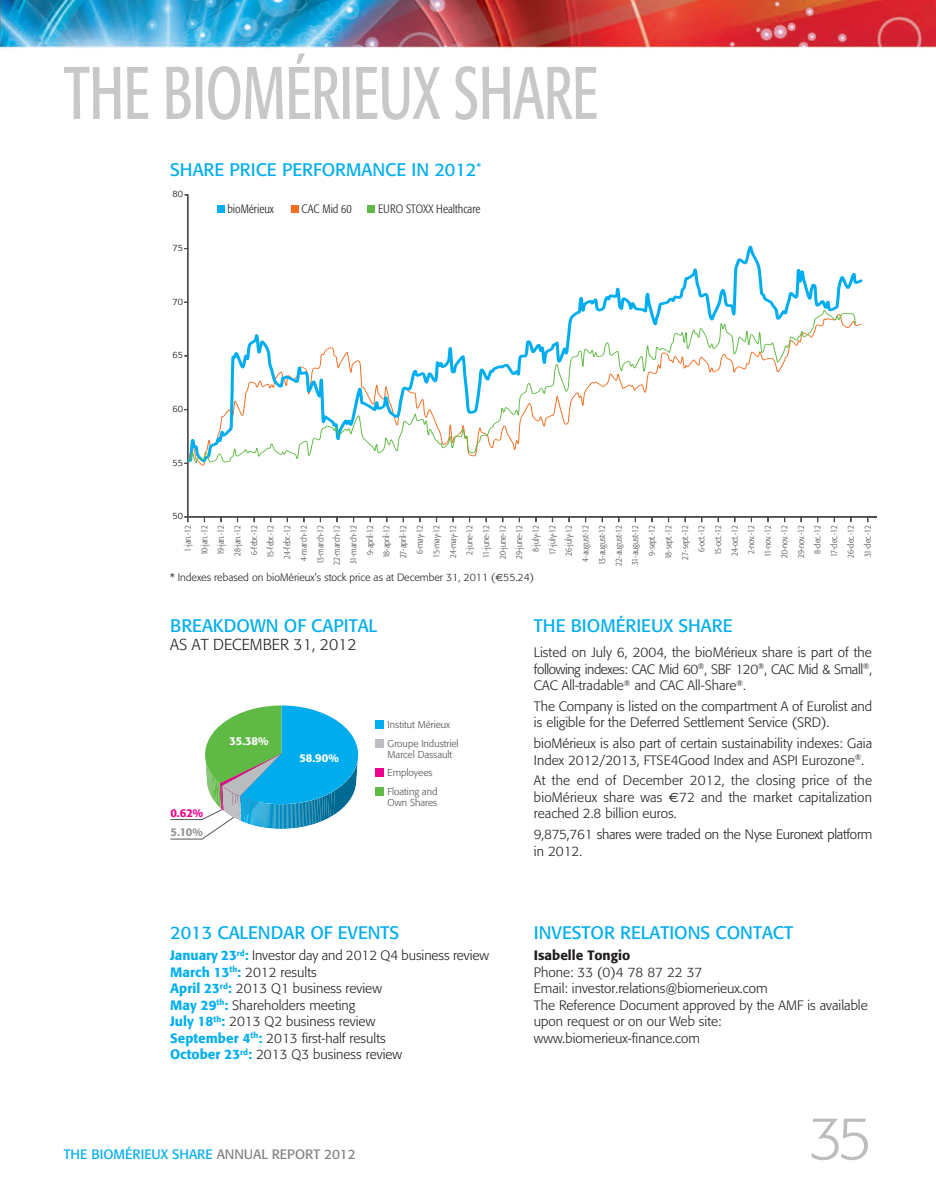
<style>
.page{position:relative;width:936px;height:1191px;background:#fff}
.page>*{position:absolute;margin:0;border:0;box-sizing:border-box;transform-origin:0 0}
.t1{font:condensed 73.5px "Formata";color:#c7c8ca;scale:.8 1}
.t2{font:300 60px "Formata";color:#bcbdc0}
.t3{font:18px "Formata";color:#00aeef}
.t4{font:300 15.75px "Formata";color:#231f20}
.t5{font:300 13.5px/16.5px "Formata";color:#231f20}
.t6{font:300 13.5px/16.5px "Formata";letter-spacing:-.02em;color:#231f20}
.t7{font:13.5px "Formata";color:#00aeef}
.t8{font:500 13.5px "Formata";color:#231f20}
.t9{font:13.5px "Formata";color:#808285}
.t10{font:300 condensed 12px "Formata";color:#231f20}
.t11{font:500 11.25px "Formata";letter-spacing:-.02em;color:#fff}
.t12{font:500 11.25px "Formata";color:#ed028c}
.t13{font:500 11.25px "Formata";color:#939598}
.t14{font:300 10.5px "Formata";color:#231f20}
.t15{font:300 9.9px/18.3px "Formata";color:#4b4c4d}
.t16{font:300 condensed 9px/16.6px "Formata";color:#4b4c4d;text-align:right}
.t17{font:300 9px "Formata";color:#000001}
.s1{font-family:"Euro Sans";font-weight:400}
.s2{font-weight:500;color:#00aeef}
.s3{color:#808285}
</style>
<div class="page">
<img style="left:0;top:0;width:935px;height:840px">
<div style="left:217px;top:205px;width:8px;height:8px;background:#00aeef"></div>
<div style="left:290px;top:205px;width:8px;height:8px;background:#f36e21"></div>
<div style="left:367px;top:205px;width:8px;height:8px;background:#60bb46"></div>
<div style="left:187px;top:194px;width:1px;height:323px;border:1px solid #4b4c4d"></div>
<svg style="left:184px;top:516px;width:692px;height:6px"></svg>
<svg style="left:187px;top:246px;width:675px;height:216px"></svg>
<svg style="left:188px;top:310px;width:668px;height:153px"></svg>
<svg style="left:170px;top:705px;width:188px;height:134px"></svg>
<div style="left:375px;top:720px;width:8px;height:8px;background:#00aeef"></div>
<div style="left:375px;top:739px;width:8px;height:8px;background:#bcbdc0"></div>
<div style="left:375px;top:769px;width:8px;height:8px;background:#ed028c"></div>
<div style="left:375px;top:787px;width:8px;height:8px;background:#60bb46"></div>
<h1 class="t1" style="left:285px;top:50px;width:392px">ÉRIEUX SHARE</h1>
<h1 class="t1" style="left:64px;top:50px;width:162px">THE BIOM</h1>
<h3 class="t3" style="left:170px;top:159px;width:22px">SHARE</h3>
<h3 class="t3" style="left:229px;top:159px;width:11px">PRICE</h3>
<h3 class="t3" style="left:282px;top:159px;width:13px">PERFORMANCE</h3>
<h3 class="t3" style="left:411px;top:159px;width:71px">IN 2012<sup>*</sup></h3>
<p class="t17" style="left:172px;top:189px;width:12px">80</p>
<p class="t17" style="left:172px;top:242px;width:12px">75</p>
<p class="t17" style="left:172px;top:296px;width:12px">70</p>
<p class="t17" style="left:172px;top:350px;width:12px">65</p>
<p class="t17" style="left:172px;top:403px;width:12px">60</p>
<p class="t17" style="left:172px;top:457px;width:12px">55</p>
<p class="t17" style="left:172px;top:511px;width:12px">50</p>
<p class="t10" style="left:227px;top:202px;width:48px">bioMérieux</p>
<p class="t10" style="left:301px;top:202px;width:52px">CAC Mid 60</p>
<p class="t10" style="left:378px;top:202px;width:104px">EURO STOXX Healthcare</p>
<p class="t16" style="left:179px;top:565px;width:42px;rotate:-90deg">1-jan.-12<br>10-jan.-12<br>19-jan.-12<br>28-jan.-12<br>6-febr.-12<br>15-febr.-12<br>24-febr.-12<br>4-march-12<br>13-march-12<br>22-march-12<br>31-march-12<br>9-april-12<br>18-april-12<br>27-april-12<br>6-may-12<br>15-may-12<br>24-may-12<br>2-june-12<br>11-june-12<br>20-june-12<br>29-june-12<br>8-july-12<br>17-july-12<br>26-july-12<br>4-august-12<br>13-august-12<br>22-august-12<br>31-august-12<br>9-sept.-12<br>18-sept.-12<br>27-sept.-12<br>6-oct.-12<br>15-oct.-12<br>24-oct.-12<br>2-nov.-12<br>11-nov.-12<br>20-nov.-12<br>29-nov.-12<br>8-dec.-12<br>17-dec.-12<br>26-dec.-12<br>31-dec.-12</p>
<p class="t14" style="left:170px;top:571px;width:365px">* Indexes rebased on bioMérieux’s stock price as at December 31, 2011 (<span class="s1">e</span>55.24)</p>
<h3 class="t3" style="left:170px;top:615px;width:12px">BREA</h3>
<h3 class="t3" style="left:213px;top:615px;width:25px">KDOWN</h3>
<h3 class="t3" style="left:284px;top:615px;width:38px">OF CAPITA</h3>
<h3 class="t3" style="left:368px;top:615px;width:10px">L</h3>
<p class="t4" style="left:170px;top:635px;width:64px">as at December</p>
<p class="t4" style="left:293px;top:635px;width:64px">31, 2012</p>
<p class="t12" style="left:170px;top:806px;width:34px">0.62%</p>
<p class="t13" style="left:170px;top:825px;width:34px">5.10%</p>
<p class="t11" style="left:229px;top:733px;width:41px">35.38%</p>
<p class="t11" style="left:299px;top:751px;width:41px">58.90%</p>
<p class="t15" style="left:387px;top:715px;width:72px">Institut Mérieux<br>Groupe Industriel</p>
<p class="t15" style="left:387px;top:745px;width:66px">Marcel Dassault<br>Employees<br>Floating and</p>
<p class="t15" style="left:387px;top:793px;width:51px">Own Shares</p>
<h3 class="t3" style="left:170px;top:922px;width:91px">2013 CALENDAR</h3>
<h3 class="t3" style="left:310px;top:922px;width:39px">OF EVENTS</h3>
<p class="t5" style="left:170px;top:947px;width:320px"><span class="s2">January 23</span><sup>rd</sup><span class="s2">:</span> Investor day and 2012 Q4 business review <span class="s2">March 13</span><sup>th</sup><span class="s2">:</span> 2012 results<br><span class="s2">April 23</span><sup>rd</sup><span class="s2">:</span> 2013 Q1 business review<br><span class="s2">May 29</span><sup>th</sup><span class="s2">:</span> Shareholders meeting<br><span class="s2">July 18</span><sup>th</sup><span class="s2">:</span> 2013 Q2 business review<br><span class="s2">September 4</span><sup>th</sup><span class="s2">:</span> 2013 first-half results<br><span class="s2">October 23</span><sup>rd</sup><span class="s2">:</span> 2013 Q3 business review</p>
<p class="t7" style="left:64px;top:1146px;width:163px">THE BIOMÉRIEUX SHARE <span class="s3">ANN</span></p>
<p class="t9" style="left:244px;top:1146px;width:37px">UAL REPORT</p>
<p class="t9" style="left:324px;top:1146px;width:33px">2012</p>
<h3 class="t3" style="left:534px;top:615px;width:156px">THE BIOMÉRIEUX SHARE</h3>
<p class="t5" style="left:534px;top:644px;width:340px;text-align:justify">Listed on July 6, 2004, the bioMérieux share is part of the following indexes: CAC Mid 60<sup>®</sup>, SBF 120<sup>®</sup>, CAC Mid &amp; Small<sup>®</sup>, CAC All-tradable<sup>®</sup> and CAC All-Share<sup>®</sup>.</p>
<p class="t5" style="left:534px;top:698px;width:340px">The Company is listed on the compartment A of Eurolist and is eligible for the Deferred Settlement Service (SRD).</p>
<p class="t5" style="left:534px;top:735px;width:339px">bioMérieux is also part of certain sustainability indexes: Gaia<br>Index 2012/2013, FTSE4Good Index and ASPI Eurozone<sup>®</sup>.</p>
<p class="t5" style="left:534px;top:772px;width:340px;text-align:justify">At the end of December 2012, the closing price of the bioMérieux share was <span class="s1">e</span>72 and the market capitalization reached 2.8 billion euros.</p>
<p class="t6" style="left:534px;top:826px;width:340px">9,875,761 shares were traded on the Nyse Euronext platform in 2012.</p>
<h3 class="t3" style="left:534px;top:922px;width:17px">INVESTOR</h3>
<h3 class="t3" style="left:620px;top:922px;width:41px">RELATIONS</h3>
<h3 class="t3" style="left:715px;top:922px;width:24px">CONTACT</h3>
<p class="t8" style="left:534px;top:947px;width:98px">Isabelle Tongio</p>
<p class="t5" style="left:534px;top:963px;width:335px">Phone: 33 (0)4 78 87 22 37<br>Email: investor.relations@biomerieux.com<br>The Reference Document approved by the AMF is available upon request or on our Web site: www.biomerieux-finance.com</p>
<h2 class="t2" style="left:808px;top:1103px;width:65px">35</h2>
</div>
